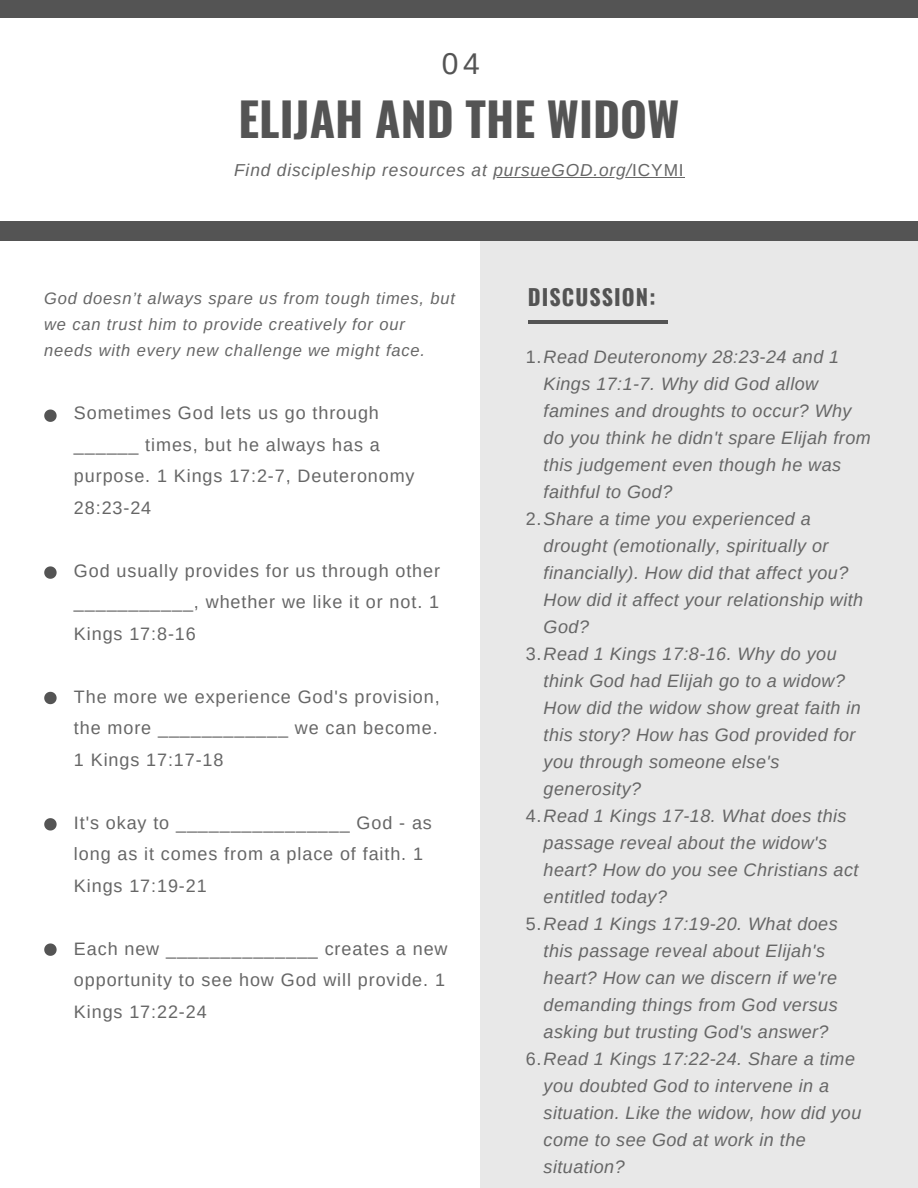
<style>
.page{position:relative;width:918px;height:1188px;background:#fff}
.page>*{position:absolute;margin:0;border:0;box-sizing:border-box;transform-origin:0 0}
.t1{font:700 46.2px "Oswald";color:#545454}
.t2{font:30px "Arimo";color:#545454}
.t3{font:700 22.05px "Oswald";letter-spacing:.05em;color:#545454}
.t4{font:italic 18px/27px "Arimo";letter-spacing:.025em;color:#666}
.t5{font:18px/31.5px "Arimo";letter-spacing:.05em;color:#666}
.t6{font:italic 17.25px "Arimo";letter-spacing:.05em;color:#666}
.t7{font:italic 16.5px/25.8px "Arimo";letter-spacing:.05em;color:#666}
.s1{font-style:normal}
</style>
<div class="page">
<div style="left:0;top:0;width:918px;height:18px;background:#545454"></div>
<div style="left:480px;top:241px;width:438px;height:947px;background:#e8e8e8"></div>
<hr style="left:528px;top:320px;width:139px;height:3px;background:#545454">
<hr style="left:493px;top:177px;width:139px;height:1px;background:#666">
<hr style="left:632px;top:177px;width:53px;height:1px;background:#666">
<div style="left:0;top:222px;width:918px;height:19px;background:#545454"></div>
<svg style="left:44px;top:566px;width:13px;height:13px"></svg>
<svg style="left:44px;top:692px;width:13px;height:12px"></svg>
<svg style="left:44px;top:410px;width:13px;height:12px"></svg>
<svg style="left:44px;top:818px;width:13px;height:13px"></svg>
<svg style="left:44px;top:943px;width:13px;height:13px"></svg>
<p class="t2" style="left:442px;top:47px;width:39px">04</p>
<p class="t1" style="left:239px;top:83px;width:442px">ELIJAH AND THE WIDOW</p>
<p class="t6" style="left:234px;top:160px;width:451px">Find discipleship resources at pursueGOD.org/<span class="s1">ICYMI</span></p>
<p class="t7" style="left:44px;top:285px;width:412px">God doesn’t always spare us from tough times, but we can trust him to provide creatively for our needs with every new challenge we might face.</p>
<p class="t3" style="left:528px;top:280px;width:129px">DISCUSSION:</p>
<p class="t4" style="left:544px;top:344px;width:329px;text-indent:-18px"><span class="s1">1.</span>Read Deuteronomy 28:23-24 and 1<br>Kings 17:1-7. Why did God allow famines and droughts to occur? Why do you think he didn't spare Elijah from this judgement even though he was faithful to God?</p>
<p class="t4" style="left:544px;top:506px;width:321px;text-indent:-18px"><span class="s1">2.</span>Share a time you experienced a drought (emotionally, spiritually or financially). How did that affect you?<br>How did it affect your relationship with<br>God?</p>
<p class="t4" style="left:544px;top:641px;width:319px;text-indent:-18px"><span class="s1">3.</span>Read 1 Kings 17:8-16. Why do you think God had Elijah go to a widow?<br>How did the widow show great faith in this story? How has God provided for you through someone else's generosity?</p>
<p class="t4" style="left:544px;top:803px;width:316px;text-indent:-18px"><span class="s1">4.</span>Read 1 Kings 17-18. What does this passage reveal about the widow's heart? How do you see Christians act entitled today?</p>
<p class="t4" style="left:544px;top:911px;width:296px;text-indent:-18px"><span class="s1">5.</span>Read 1 Kings 17:19-20. What does this passage reveal about Elijah's heart? How can we discern if we're demanding things from God versus asking but trusting God's answer?</p>
<p class="t4" style="left:544px;top:1046px;width:319px;text-indent:-18px"><span class="s1">6.</span>Read 1 Kings 17:22-24. Share a time you doubted God to intervene in a situation. Like the widow, how did you come to see God at work in the situation?</p>
<p class="t5" style="left:74px;top:397px;width:342px">Sometimes God lets us go through ______ times, but he always has a purpose. 1 Kings 17:2-7, Deuteronomy<br>28:23-24</p>
<p class="t5" style="left:74px;top:555px;width:368px;text-align:justify">God usually provides for us through other ___________, whether we like it or not. 1<br>Kings 17:8-16</p>
<p class="t5" style="left:74px;top:681px;width:367px;text-align:justify">The more we experience God's provision, the more ____________ we can become.<br>1 Kings 17:17-18</p>
<p class="t5" style="left:74px;top:807px;width:359px">It's okay to ________________ God - as long as it comes from a place of faith. 1<br>Kings 17:19-21</p>
<p class="t5" style="left:74px;top:933px;width:375px">Each new ______________ creates a new opportunity to see how God will provide. 1<br>Kings 17:22-24</p>
</div>
